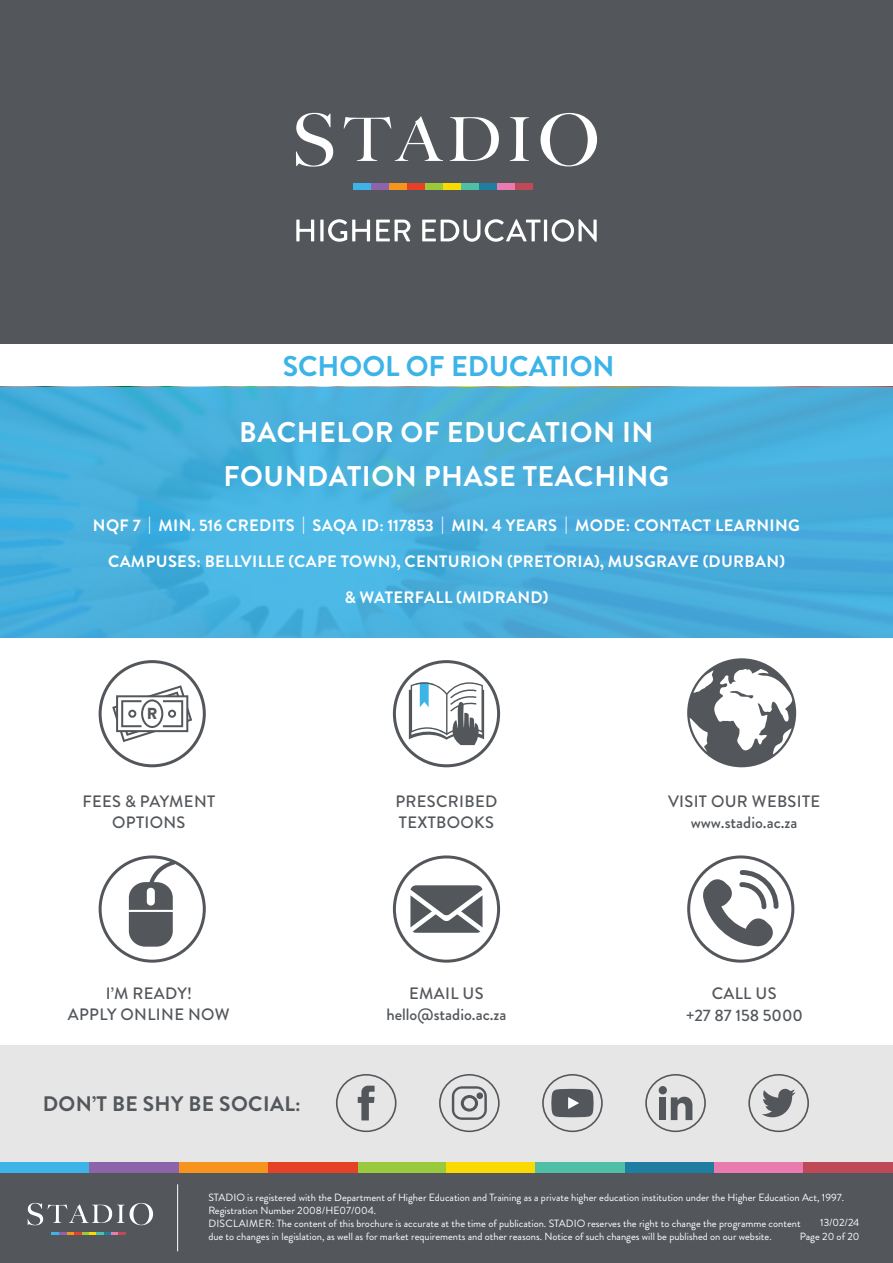
<style>
.page{position:relative;width:893px;height:1263px;background:#fff}
.page>*{position:absolute;margin:0;border:0;box-sizing:border-box;transform-origin:0 0}
.t1{font:700 28.5px/44.8px "Brandon Grotesque";letter-spacing:.02em;color:#fff;text-align:center}
.t2{font:700 28.5px "Brandon Grotesque";color:#3cb4e7}
.t3{font:700 21px "Brandon Grotesque";letter-spacing:.02em;color:#53575b}
.t4{font:700 16.5px/36px "Brandon Grotesque";letter-spacing:.02em;color:#fff;text-align:center}
.t5{font:500 16.5px/21px "Brandon Grotesque";letter-spacing:.02em;color:#53575b;text-align:center}
.t6{font:500 16.5px/22.5px "Brandon Grotesque";color:#53575b;text-align:center}
.t7{font:900 15.9px "Brandon Grotesque";color:#53575b}
.t8{font:10.5px/12.8px "Brandon Grotesque";color:#fff}
</style>
<div class="page">
<div style="left:0;top:1172px;width:893px;height:91px;background:#53575b"></div>
<hr style="left:177px;top:1184px;width:1px;height:67px;background:#fff">
<svg style="left:28px;top:1203px;width:125px;height:22px"></svg>
<svg style="left:52px;top:1232px;width:74px;height:3px"></svg>
<div style="left:357px;top:1161px;width:89px;height:11px;background:#9aca3c"></div>
<div style="left:179px;top:1161px;width:89px;height:11px;background:#f7941e"></div>
<div style="left:625px;top:1161px;width:89px;height:11px;background:#207da2"></div>
<div style="left:0;top:1161px;width:89px;height:11px;background:#3cb4e7"></div>
<div style="left:89px;top:1161px;width:90px;height:11px;background:#8d64aa"></div>
<div style="left:268px;top:1161px;width:89px;height:11px;background:#e44126"></div>
<div style="left:446px;top:1161px;width:90px;height:11px;background:#fada00"></div>
<div style="left:536px;top:1161px;width:89px;height:11px;background:#4fbfa5"></div>
<div style="left:714px;top:1161px;width:90px;height:11px;background:#e97bb1"></div>
<div style="left:804px;top:1161px;width:89px;height:11px;background:#bf4956"></div>
<div style="left:0;top:1045px;width:893px;height:117px;background:#e6e6e7"></div>
<svg style="left:336px;top:1074px;width:60px;height:58px"></svg>
<svg style="left:439px;top:1074px;width:61px;height:58px"></svg>
<svg style="left:645px;top:1074px;width:61px;height:58px"></svg>
<svg style="left:542px;top:1074px;width:61px;height:58px"></svg>
<svg style="left:748px;top:1074px;width:61px;height:58px"></svg>
<svg style="left:129px;top:861px;width:47px;height:86px"></svg>
<div style="left:99px;top:855px;width:107px;height:108px;border:3px solid #53575b;border-radius:50%"></div>
<svg style="left:702px;top:870px;width:76px;height:76px"></svg>
<div style="left:687px;top:855px;width:107px;height:108px;border:3px solid #53575b;border-radius:50%"></div>
<svg style="left:410px;top:885px;width:72px;height:48px"></svg>
<div style="left:393px;top:855px;width:107px;height:108px;border:3px solid #53575b;border-radius:50%"></div>
<svg style="left:687px;top:658px;width:109px;height:109px"></svg>
<svg style="left:409px;top:682px;width:75px;height:63px"></svg>
<div style="left:393px;top:660px;width:107px;height:107px;border:3px solid #53575b;border-radius:50%"></div>
<div style="left:99px;top:660px;width:107px;height:107px;border:3px solid #53575b;border-radius:50%"></div>
<svg style="left:112px;top:685px;width:80px;height:57px"></svg>
<div style="left:0;top:0;width:893px;height:345px;background:#53575b"></div>
<svg style="left:296px;top:113px;width:37px;height:54px"></svg>
<svg style="left:344px;top:116px;width:99px;height:45px"></svg>
<svg style="left:450px;top:117px;width:49px;height:44px"></svg>
<svg style="left:510px;top:117px;width:19px;height:44px"></svg>
<svg style="left:541px;top:113px;width:56px;height:53px"></svg>
<div style="left:425px;top:184px;width:18px;height:6px;background:#9aca3c"></div>
<div style="left:389px;top:184px;width:18px;height:6px;background:#f7941e"></div>
<div style="left:479px;top:184px;width:18px;height:6px;background:#207da2"></div>
<div style="left:353px;top:184px;width:18px;height:6px;background:#3cb4e7"></div>
<div style="left:371px;top:184px;width:18px;height:6px;background:#8d64aa"></div>
<div style="left:407px;top:184px;width:18px;height:6px;background:#e44126"></div>
<div style="left:443px;top:184px;width:18px;height:6px;background:#fada00"></div>
<div style="left:461px;top:184px;width:18px;height:6px;background:#4fbfa5"></div>
<div style="left:497px;top:184px;width:17px;height:6px;background:#e97bb1"></div>
<div style="left:514px;top:184px;width:18px;height:6px;background:#bf4956"></div>
<svg style="left:296px;top:220px;width:18px;height:21px"></svg>
<svg style="left:320px;top:220px;width:4px;height:21px"></svg>
<svg style="left:328px;top:219px;width:42px;height:23px"></svg>
<svg style="left:376px;top:220px;width:34px;height:21px"></svg>
<svg style="left:422px;top:219px;width:118px;height:23px"></svg>
<hr style="left:544px;top:220px;width:3px;height:21px;background:#fff">
<svg style="left:552px;top:219px;width:45px;height:23px"></svg>
<div style="left:0;top:344px;width:893px;height:43px;background:#fff"></div>
<svg style="left:0;top:387px;width:893px;height:251px;background:#47aedc"></svg>
<h1 class="t2" style="left:283px;top:346px;width:333px">SCHOOL OF EDUCATION</h1>
<h1 class="t1" style="left:224px;top:410px;width:447px">BACHELOR OF EDUCATION IN<br>FOUNDATION PHASE TEACHING</h1>
<h3 class="t4" style="left:93px;top:507px;width:708px">NQF 7 | MIN. 516 CREDITS | SAQA ID: 117853 | MIN. 4 YEARS | MODE: CONTACT LEARNING<br>CAMPUSES: BELLVILLE (CAPE TOWN), CENTURION (PRETORIA), MUSGRAVE (DURBAN)<br>&amp; WATERFALL (MIDRAND)</h3>
<h3 class="t7" style="left:147px;top:702px;width:12px">R</h3>
<h3 class="t5" style="left:82px;top:791px;width:134px">FEES &amp; PAYMENT<br>OPTIONS</h3>
<h3 class="t5" style="left:395px;top:791px;width:103px;text-align:left">PRESCRIBED<br>TEXTBOOKS</h3>
<h3 class="t5" style="left:68px;top:983px;width:163px">I’M READY!<br>APPLY ONLINE NOW</h3>
<h3 class="t6" style="left:386px;top:983px;width:122px;line-height:21px">EMAIL US hello@stadio.ac.za</h3>
<h2 class="t3" style="left:43px;top:1089px;width:260px">DON’T BE SHY BE SOCIAL:</h2>
<h3 class="t5" style="left:668px;top:791px;width:154px">VISIT OUR WEBSITE www.stadio.ac.za</h3>
<h3 class="t6" style="left:685px;top:982px;width:119px">CALL US<br>+27 87 158 5000</h3>
<p class="t8" style="left:208px;top:1191px;width:637px">STADIO is registered with the Department of Higher Education and Training as a private higher education institution under the Higher Education Act, 1997.<br>Registration Number 2008/HE07/004.<br>DISCLAIMER: The content of this brochure is accurate at the time of publication. STADIO reserves the right to change the programme content<br>due to changes in legislation, as well as for market requirements and other reasons. Notice of such changes will be published on our website.</p>
<p class="t8" style="left:800px;top:1216px;width:61px;line-height:13.5px;text-align:right">13/02/24<br>Page 20 of 20</p>
</div>
